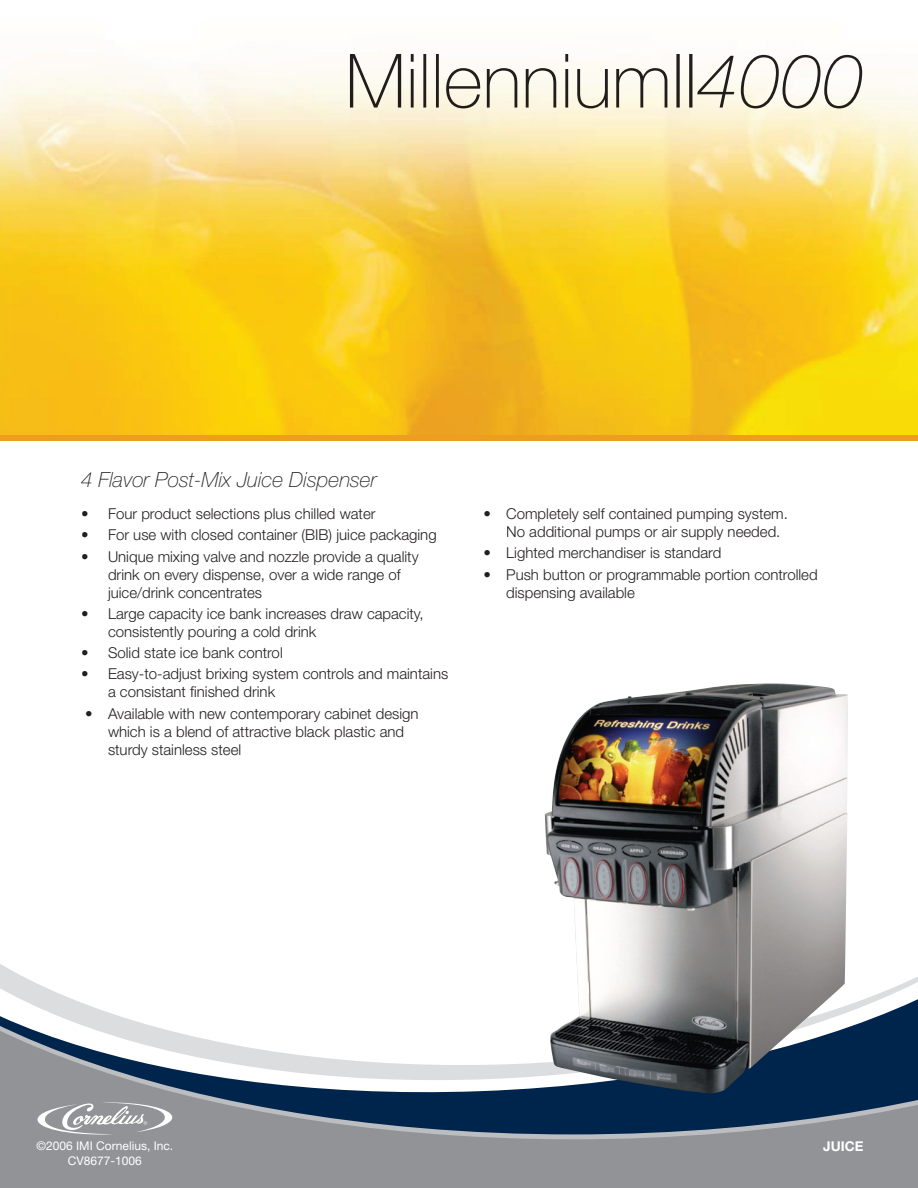
<style>
.page{position:relative;width:918px;height:1188px;background:#fff}
.page>*{position:absolute;margin:0;border:0;box-sizing:border-box;transform-origin:0 0}
.t1{font:italic 100 21px "Helvetica Neue LT Std";color:#231f20}
.t2{font:300 15px/18px "Helvetica Neue LT Std";color:#231f20}
.t3{font:700 13.5px "Helvetica Neue LT Std";color:#fff}
.t4{font:12px/14.7px "Helvetica Neue LT Std";color:#fff;text-align:center}
</style>
<div class="page">
<div style="left:0;top:1139px;width:918px;height:49px;background:#919396"></div>
<svg style="left:0;top:964px;width:918px;height:170px"></svg>
<img style="left:0;top:54px;width:918px;height:381px">
<div style="left:0;top:435px;width:918px;height:6px;background:#ed9d20"></div>
<svg style="left:37px;top:1101px;width:135px;height:34px;background:#a8a9ab"></svg>
<img style="left:545px;top:683px;width:303px;height:410px">
<img style="left:350px;top:54px;width:342px;height:54px">
<img style="left:697px;top:55px;width:165px;height:53px">
<h1 class="t1" style="left:81px;top:468px;width:297px">4 Flavor Post-Mix Juice Dispenser</h1>
<p class="t2" style="left:81px;top:505px;width:296px">• Four product selections plus chilled water</p>
<p class="t2" style="left:81px;top:526px;width:357px">• For use with closed container (BIB) juice packaging</p>
<p class="t2" style="left:108px;top:547px;width:312px;text-indent:-27px">• Unique mixing valve and nozzle provide a quality drink on every dispense, over a wide range of juice/drink concentrates</p>
<p class="t2" style="left:108px;top:604px;width:317px;text-indent:-27px">• Large capacity ice bank increases draw capacity, consistently pouring a cold drink</p>
<p class="t2" style="left:81px;top:644px;width:203px">• Solid state ice bank control</p>
<p class="t2" style="left:108px;top:665px;width:342px;text-indent:-27px">• Easy-to-adjust brixing system controls and maintains a consistant finished drink</p>
<p class="t2" style="left:108px;top:704px;width:312px;text-indent:-23px">• Available with new contemporary cabinet design which is a blend of attractive black plastic and sturdy stainless steel</p>
<p class="t2" style="left:506px;top:505px;width:283px;text-indent:-23px">• Completely self contained pumping system.<br>No additional pumps or air supply needed.</p>
<p class="t2" style="left:483px;top:544px;width:239px">• Lighted merchandiser is standard</p>
<p class="t2" style="left:506px;top:565px;width:313px;text-indent:-23px">• Push button or programmable portion controlled dispensing available</p>
<p class="t4" style="left:37px;top:1138px;width:138px">©2006 IMI Cornelius, Inc.<br>CV8677-1006</p>
<p class="t3" style="left:823px;top:1138px;width:42px">JUICE</p>
</div>
